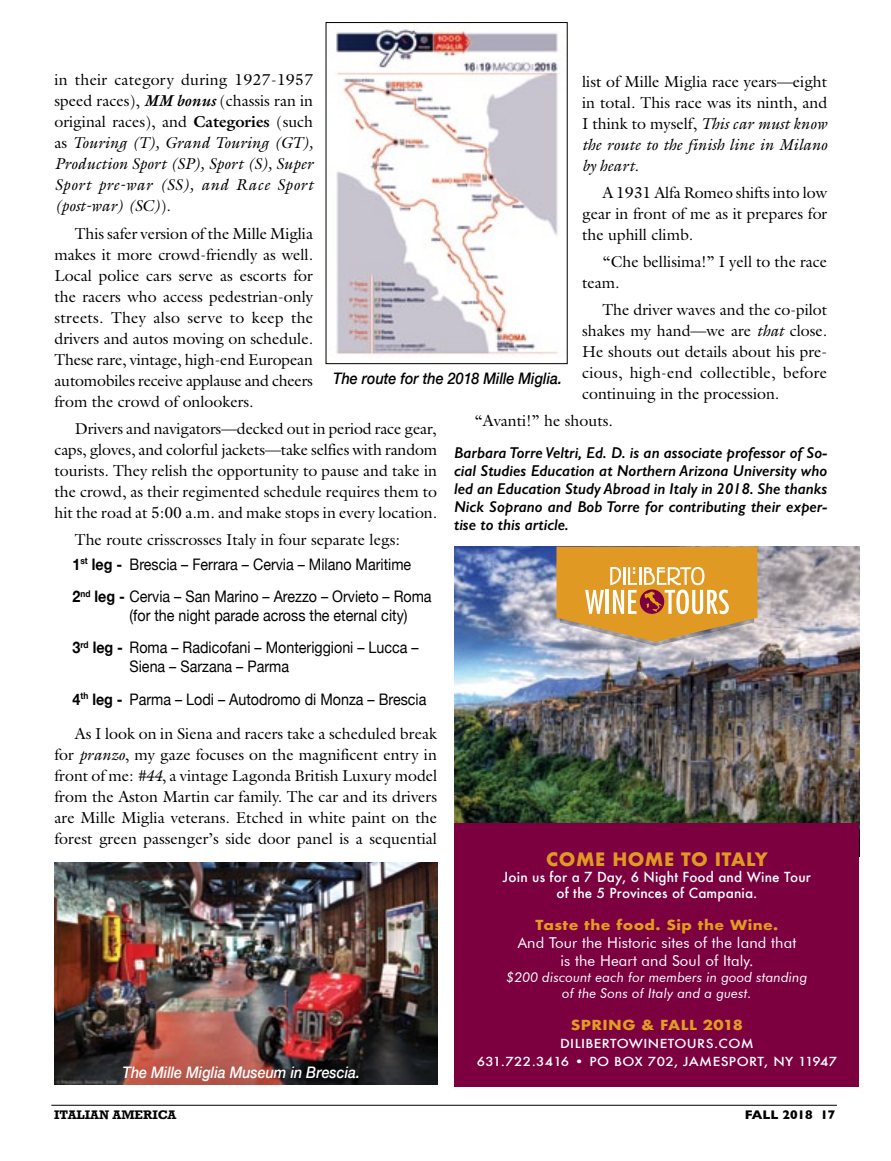
<style>
.page{position:relative;width:891px;height:1161px;background:#fff}
.page>*{position:absolute;margin:0;border:0;box-sizing:border-box;transform-origin:0 0}
.t1{font:700 18px "Futura";letter-spacing:.025em;color:#e09923}
.t2{font:15.9px/21px "Galliard";color:#000;text-align:justify}
.t3{font:15.9px/32.4px "Helvetica Neue";color:#000;scale:.9 1}
.t4{font:italic 15.9px/21px "Galliard";letter-spacing:.005em;color:#000;text-align:justify}
.t5{font:italic 500 15.9px "Helvetica Neue";color:#000;scale:.9 1}
.t6{font:italic 500 15.9px "Helvetica Neue";color:#fff;scale:.9 1}
.t7{font:italic 600 15.75px/18px "Gill Sans";color:#000;text-align:justify}
.t8{font:15px/18px "Futura BT";letter-spacing:.01em;color:#fff;text-align:center}
.t9{font:italic 13.5px/16.2px "Futura BT";letter-spacing:.01em;color:#fff;text-align:center}
.t10{font:500 13.5px/16.2px "Futura";letter-spacing:.01em;color:#fff;text-align:center}
.t11{font:700 13.5px "Futura";letter-spacing:.025em;color:#e29c22;scale:1.11 1}
.t12{font:700 12.75px "Rockwell";color:#000}
.t13{font:700 12.75px "Gill Sans";color:#000}
.t14{font:500 12.15px/18.3px "Futura";letter-spacing:.03em;color:#fff;text-align:center;scale:1.11 1}
.s1{font-style:normal}
.s2{font-weight:700}
.s3{font-weight:700;font-style:normal}
.s4{font-style:italic}
</style>
<div class="page">
<hr style="left:51px;top:1105px;width:786px;height:1px;background:#000">
<img style="left:454px;top:547px;width:406px;height:276px">
<div style="left:454px;top:823px;width:406px;height:264px;background:#7c0040"></div>
<svg style="left:556px;top:547px;width:202px;height:99px;background:#d9a452"></svg>
<img style="left:54px;top:862px;width:384px;height:223px">
<img style="left:336px;top:26px;width:223px;height:330px">
<div style="left:326px;top:22px;width:242px;height:342px;border:1px solid #000"></div>
<p class="t4" style="left:55px;top:69px;width:260px"><span class="s1">in their category during 1927-1957 speed races),</span> <span class="s2">MM bonus</span> <span class="s1">(chassis ran in original races), and</span> <span class="s3">Categories</span> <span class="s1">(such as</span> Touring (T), Grand Touring (GT), Production Sport (SP), Sport (S), Super Sport pre-war (SS), and Race Sport (post-war) (SC)<span class="s1">).</span></p>
<p class="t2" style="left:55px;top:222px;width:260px;text-indent:20px">This safer version of the Mille Miglia makes it more crowd-friendly as well.<br>Local police cars serve as escorts for the racers who access pedestrian-only streets. They also serve to keep the drivers and autos moving on schedule.<br>These rare, vintage, high-end European automobiles receive applause and cheers from the crowd of onlookers.</p>
<p class="t2" style="left:55px;top:417px;width:384px;text-indent:20px">Drivers and navigators—decked out in period race gear, caps, gloves, and colorful jackets—take selfies with random tourists. They relish the opportunity to pause and take in the crowd, as their regimented schedule requires them to hit the road at 5:00 a.m. and make stops in every location.</p>
<p class="t2" style="left:75px;top:529px;width:326px">The route crisscrosses Italy in four separate legs:</p>
<p class="t3" style="left:73px;top:549px;width:400px"><span class="s2">1</span><sup>st</sup> <span class="s2">leg -</span> Brescia – Ferrara – Cervia – Milano Maritime<br><span class="s2">2</span><sup>nd</sup> <span class="s2">leg -</span> Cervia – San Marino – Arezzo – Orvieto – Roma</p>
<p class="t3" style="left:73px;top:600px;width:386px;text-indent:57px">(for the night parade across the eternal city)<br><span class="s2">3</span><sup>rd</sup> <span class="s2">leg -</span> Roma – Radicofani – Monteriggioni – Lucca –</p>
<p class="t3" style="left:73px;top:651px;width:395px;text-indent:57px">Siena – Sarzana – Parma<br><span class="s2">4</span><sup>th</sup> <span class="s2">leg -</span> Parma – Lodi – Autodromo di Monza – Brescia</p>
<p class="t2" style="left:55px;top:723px;width:384px;text-indent:20px">As I look on in Siena and racers take a scheduled break for <span class="s4">pranzo</span>, my gaze focuses on the magnificent entry in front of me: <span class="s4">#44</span>, a vintage Lagonda British Luxury model from the Aston Martin car family. The car and its drivers are Mille Miglia veterans. Etched in white paint on the forest green passenger’s side door panel is a sequential</p>
<p class="t2" style="left:582px;top:71px;width:247px">list of Mille Miglia race years—eight in total. This race was its ninth, and I think to myself, <span class="s4">This car must know the route to the finish line in Milano by heart.</span></p>
<p class="t2" style="left:582px;top:182px;width:247px;text-indent:20px">A 1931 Alfa Romeo shifts into low gear in front of me as it prepares for the uphill climb.</p>
<p class="t2" style="left:582px;top:251px;width:247px;text-indent:20px">“Che bellisima!” I yell to the race team.</p>
<p class="t2" style="left:582px;top:299px;width:247px;text-indent:20px">The driver waves and the co-pilot shakes my hand—we are <span class="s4">that</span> close.<br>He shouts out details about his pre&shy;cious, high-end collectible, before continuing in the procession.</p>
<p class="t2" style="left:474px;top:410px;width:140px">“Avanti!” he shouts.</p>
<p class="t7" style="left:454px;top:443px;width:375px">Barbara Torre Veltri, Ed. D. is an associate professor of So&shy;cial Studies Education at Northern Arizona University who led an Education Study Abroad in Italy in 2018. She thanks Nick Soprano and Bob Torre for contributing their exper&shy;tise to this article.</p>
<p class="t5" style="left:333px;top:365px;width:256px">The route for the 2018 Mille Miglia.</p>
<p class="t6" style="left:123px;top:1058px;width:265px">The Mille Miglia Museum in Brescia.</p>
<p class="t1" style="left:546px;top:846px;width:223px">COME HOME TO ITALY</p>
<p class="t10" style="left:503px;top:869px;width:310px">Join us for a 7 Day, 6 Night Food and Wine Tour of the 5 Provinces of Campania.</p>
<p class="t11" style="left:536px;top:915px;width:220px">Taste the food. Sip the Wine.</p>
<p class="t8" style="left:518px;top:933px;width:280px">And Tour the Historic sites of the land that is the Heart and Soul of Italy.</p>
<p class="t9" style="left:507px;top:969px;width:302px">$200 discount each for members in good standing of the Sons of Italy and a guest.</p>
<p class="t11" style="left:571px;top:1015px;width:157px">SPRING &amp; FALL 2018</p>
<p class="t14" style="left:477px;top:1034px;width:326px">DILIBERTOWINETOURS.COM<br>631.722.3416 • PO BOX 702, JAMESPORT, NY 11947</p>
<p class="t13" style="left:54px;top:1105px;width:100px">FALL 2018 17</p>
<p class="t12" style="left:713px;top:1107px;width:124px">ITALIAN AMERICA</p>
<p class="t12" style="left:54px;top:1107px;width:124px">ITALIAN AMERICA</p>
<p class="t13" style="left:745px;top:1105px;width:92px">FALL 2018 17</p>
</div>
